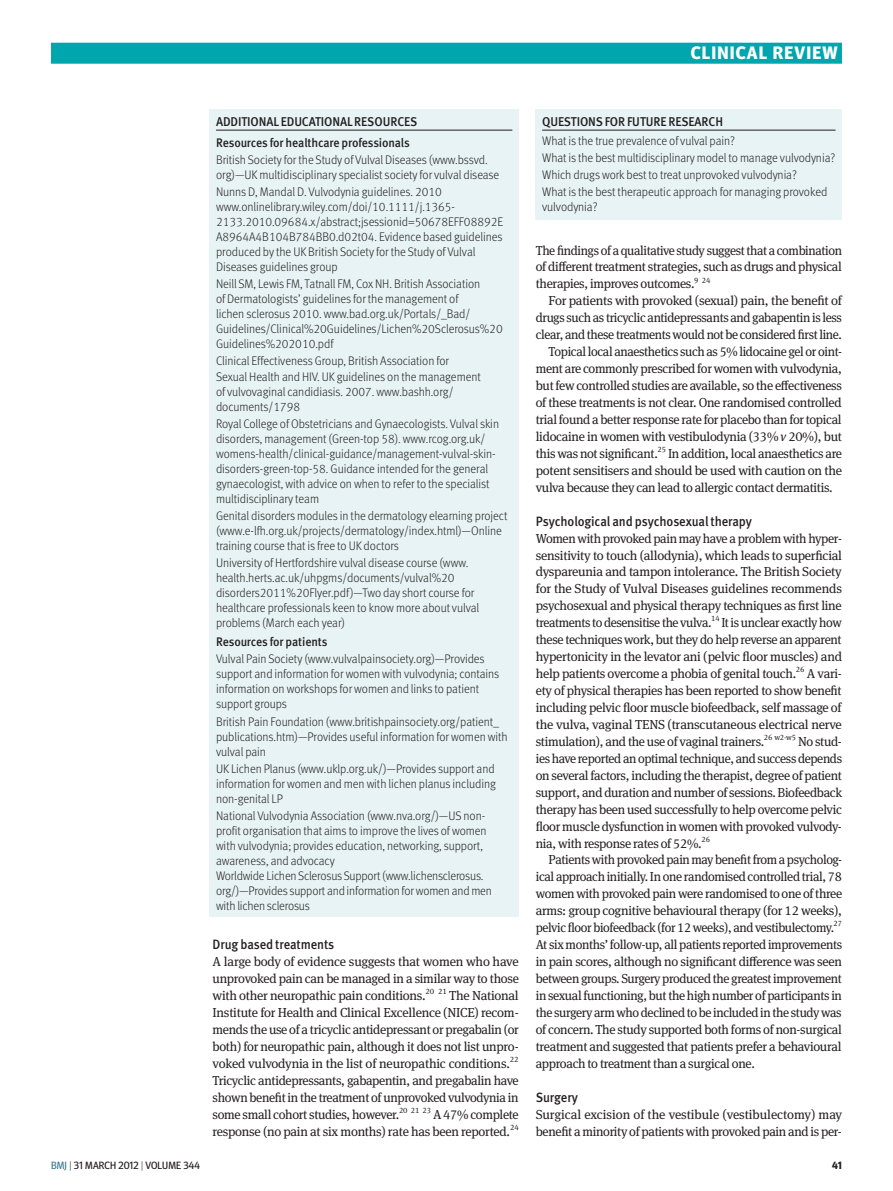
<style>
.page{position:relative;width:893px;height:1191px;background:#fff}
.page>*{position:absolute;margin:0;border:0;box-sizing:border-box;transform-origin:0 0}
.t1{font:700 18px "Meta Headline OT";letter-spacing:.06em;color:#fff}
.subhead2_crosshead_b{font:500 13.5px "Meta Pro";letter-spacing:-.01em;color:#231f20;scale:.93 1}
.body{font:13.05px/17px "Meta Serif Pro";letter-spacing:-.025em;color:#231f20;text-align:justify}
.body_indent{font:13.05px/17px "Meta Serif Pro";letter-spacing:-.025em;color:#231f20;text-align:justify;scale:.96 1}
.body-2{font:13.05px/17px "Meta Serif Pro";letter-spacing:-.025em;color:#231f20;text-align:justify;scale:.96 1}
.body_indent-2{font:13.05px/17px "Meta Serif Pro";letter-spacing:-.025em;color:#231f20;text-align:justify}
.box_text_head_caps{font:500 12.75px "Meta Pro";letter-spacing:-.01em;color:#231f20;scale:.95 1}
.box_text_list{font:300 12.45px/15px "Meta Pro";letter-spacing:-.005em;color:#231f20;scale:.95 1}
.box_text{font:300 12.45px/15px "Meta Pro";letter-spacing:-.015em;color:#231f20;scale:.95 1}
.box_text_bold{font:500 12.45px "Meta Pro";letter-spacing:-.015em;color:#231f20;scale:.95 1}
.t2{font:10.5px "Meta Headline OT";letter-spacing:.01em;color:#231f20}
.t3{font:700 10.5px "Meta Headline OT";color:#231f20}
.body-3{font:7.8px "Meta Serif Pro";letter-spacing:-.025em;color:#231f20}
.body-4{font:7.8px "Meta Serif Pro";letter-spacing:-.025em;color:#231f20;scale:.96 1}
.s1{font-style:italic}
.s2{color:#3c7b93}
.s3{font-weight:300}
</style>
<div class="page">
<div style="left:51px;top:43px;width:791px;height:21px;background:#00a6ad"></div>
<div style="left:536px;top:109px;width:306px;height:111px;background:#e7f3f4"></div>
<hr style="left:542px;top:130px;width:294px;height:1px;background:#231f20">
<div style="left:210px;top:109px;width:309px;height:808px;background:#e7f3f4"></div>
<hr style="left:216px;top:130px;width:296px;height:1px;background:#231f20">
<h1 class="t1" style="left:691px;top:42px;width:148px">CLINICAL REVIEW</h1>
<p class="box_text_head_caps" style="left:216px;top:111px;width:213px">ADDITIONAL EDUCATIONAL RESOURCES</p>
<p class="box_text_bold" style="left:216px;top:133px;width:205px">Resources for healthcare professionals</p>
<p class="box_text_list" style="left:216px;top:152px;width:300px">British Society for the Study of Vulval Diseases (www.bssvd. org)—UK multidisciplinary specialist society for vulval disease</p>
<p class="box_text_list" style="left:216px;top:184px;width:304px">Nunns D, Mandal D. Vulvodynia guidelines. 2010 www.onlinelibrary.wiley.com/doi/10.1111/j.1365- 2133.2010.09684.x/abstract;jsessionid=50678EFF08892E A8964A4B104B784BB0.d02t04. Evidence based guidelines produced by the UK British Society for the Study of Vulval Diseases guidelines group</p>
<p class="box_text_list" style="left:216px;top:276px;width:303px">Neill SM, Lewis FM, Tatnall FM, Cox NH. British Association<br>of Dermatologists’ guidelines for the management of<br>lichen sclerosus 2010. www.bad.org.uk/Portals/_Bad/ Guidelines/Clinical%20Guidelines/Lichen%20Sclerosus%20<br>Guidelines%202010.pdf</p>
<p class="box_text_list" style="left:216px;top:353px;width:280px">Clinical Effectiveness Group, British Association for Sexual Health and HIV. UK guidelines on the management of vulvovaginal candidiasis. 2007. www.bashh.org/ documents/1798</p>
<p class="box_text_list" style="left:216px;top:415px;width:299px">Royal College of Obstetricians and Gynaecologists. Vulval skin disorders, management (Green-top 58). www.rcog.org.uk/ womens-health/clinical-guidance/management-vulval-skin&shy;disorders-green-top-58. Guidance intended for the general gynaecologist, with advice on when to refer to the specialist multidisciplinary team</p>
<p class="box_text_list" style="left:216px;top:507px;width:308px">Genital disorders modules in the dermatology elearning project (www.e-lfh.org.uk/projects/dermatology/index.html)—Online training course that is free to UK doctors</p>
<p class="box_text_list" style="left:216px;top:554px;width:279px">University of Hertfordshire vulval disease course (www. health.herts.ac.uk/uhpgms/documents/vulval%20 disorders2011%20Flyer.pdf)—Two day short course for healthcare professionals keen to know more about vulval problems (March each year)</p>
<p class="box_text_bold" style="left:216px;top:632px;width:119px">Resources for patients</p>
<p class="box_text_list" style="left:216px;top:651px;width:300px">Vulval Pain Society (www.vulvalpainsociety.org)—Provides support and information for women with vulvodynia; contains information on workshops for women and links to patient support groups</p>
<p class="box_text_list" style="left:216px;top:713px;width:308px">British Pain Foundation (www.britishpainsociety.org/patient_ publications.htm)—Provides useful information for women with vulval pain</p>
<p class="box_text_list" style="left:216px;top:760px;width:296px;text-align:justify">UK Lichen Planus (www.uklp.org.uk/)—Provides support and information for women and men with lichen planus including non-genital LP</p>
<p class="box_text_list" style="left:216px;top:807px;width:286px">National Vulvodynia Association (www.nva.org/)—US non&shy;profit organisation that aims to improve the lives of women with vulvodynia; provides education, networking, support, awareness, and advocacy</p>
<p class="box_text" style="left:216px;top:867px;width:292px">Worldwide Lichen Sclerosus Support (www.lichensclerosus. org/)—Provides support and information for women and men with lichen sclerosus</p>
<p class="subhead2_crosshead_b" style="left:213px;top:934px;width:132px">Drug based treatments</p>
<p class="body" style="left:213px;top:952px;width:308px">A large body of evidence suggests that women who have unprovoked pain can be managed in a similar way to those with other neuropathic pain conditions.<sup>20</sup> <sup>21</sup> The National Institute for Health and Clinical Excellence (NICE) recom&shy;mends the use of a tricyclic antidepressant or pregabalin (or both) for neuropathic pain, although it does not list unpro&shy;voked vulvodynia in the list of neuropathic conditions.</p>
<p class="body-3" style="left:510px;top:1053px;width:10px">22</p>
<p class="body" style="left:213px;top:1071px;width:308px">Tricyclic antidepressants, gabapentin, and pregabalin have shown benefit in the treatment of unprovoked vulvodynia in some small cohort studies, however.</p>
<p class="body-3" style="left:399px;top:1104px;width:34px">20 21 23</p>
<p class="body" style="left:213px;top:1104px;width:308px;text-align:right">A 47% complete<br>response (no pain at six months) rate has been reported.<sup>24</sup></p>
<p class="box_text_head_caps" style="left:542px;top:111px;width:192px">QUESTIONS FOR FUTURE RESEARCH</p>
<p class="box_text_list" style="left:542px;top:132px;width:205px">What is the true prevalence of vulval pain?</p>
<p class="box_text_list" style="left:542px;top:149px;width:310px">What is the best multidisciplinary model to manage vulvodynia?</p>
<p class="box_text_list" style="left:542px;top:167px;width:270px">Which drugs work best to treat unprovoked vulvodynia?</p>
<p class="box_text_list" style="left:542px;top:184px;width:302px">What is the best therapeutic approach for managing provoked vulvodynia?</p>
<p class="body-2" style="left:536px;top:241px;width:321px">The findings of a qualitative study suggest that a combination of different treatment strategies, such as drugs and physical therapies, improves outcomes.<sup>9</sup> <sup>24</sup></p>
<p class="body_indent-2" style="left:536px;top:292px;width:308px;text-indent:13px">For patients with provoked (sexual) pain, the benefit of drugs such as tricyclic antidepressants and gabapentin is less clear, and these treatments would not be considered first line.</p>
<p class="body_indent" style="left:536px;top:342px;width:321px;text-indent:13px">Topical local anaesthetics such as 5% lidocaine gel or oint&shy;ment are commonly prescribed for women with vulvodynia, but few controlled studies are available, so the effectiveness of these treatments is not clear. One randomised controlled trial found a better response rate for placebo than for topical lidocaine in women with vestibulodynia (33% <span class="s1">v</span> 20%), but this was not significant.<sup>25</sup> In addition, local anaesthetics are potent sensitisers and should be used with caution on the vulva because they can lead to allergic contact dermatitis.</p>
<p class="subhead2_crosshead_b" style="left:536px;top:510px;width:234px">Psychological and psychosexual therapy</p>
<p class="body" style="left:536px;top:529px;width:308px">Women with provoked pain may have a problem with hyper&shy;sensitivity to touch (allodynia), which leads to superficial dyspareunia and tampon intolerance. The British Society for the Study of Vulval Diseases guidelines recommends psychosexual and physical therapy techniques as first line treatments to desensitise the vulva.</p>
<p class="body-4" style="left:711px;top:613px;width:10px">14</p>
<p class="body-2" style="left:536px;top:613px;width:321px;text-indent:186px">It is unclear exactly how these techniques work, but they do help reverse an apparent hypertonicity in the levator ani (pelvic floor muscles) and help patients overcome a phobia of genital touch.</p>
<p class="body-3" style="left:796px;top:664px;width:10px">26</p>
<p class="body" style="left:536px;top:664px;width:308px;text-indent:271px">A vari&shy;ety of physical therapies has been reported to show benefit including pelvic floor muscle biofeedback, self massage of the vulva, vaginal TENS (transcutaneous electrical nerve stimulation), and the use of vaginal trainers.</p>
<p class="body-3" style="left:764px;top:731px;width:34px">26 w2-w5</p>
<p class="body" style="left:536px;top:732px;width:308px;text-indent:262px">No stud&shy;ies have reported an optimal technique, and success depends on several factors, including the therapist, degree of patient support, and duration and number of sessions. Biofeedback therapy has been used successfully to help overcome pelvic floor muscle dysfunction in women with provoked vulvody&shy;nia, with response rates of 52%.<sup>26</sup></p>
<p class="body_indent" style="left:536px;top:850px;width:321px;text-indent:13px">Patients with provoked pain may benefit from a psycholog&shy;ical approach initially. In one randomised controlled trial, 78 women with provoked pain were randomised to one of three arms: group cognitive behavioural therapy (for 12 weeks), pelvic floor biofeedback (for 12 weeks), and vestibulectomy.<sup>27<br></sup>At six months’ follow-up, all patients reported improvements in pain scores, although no significant difference was seen between groups. Surgery produced the greatest improvement in sexual functioning, but the high number of participants in the surgery arm who declined to be included in the study was of concern. The study supported both forms of non-surgical treatment and suggested that patients prefer a behavioural approach to treatment than a surgical one.</p>
<p class="subhead2_crosshead_b" style="left:536px;top:1086px;width:47px">Surgery</p>
<p class="body" style="left:536px;top:1104px;width:308px">Surgical excision of the vestibule (vestibulectomy) may benefit a minority of patients with provoked pain and is per-</p>
<p class="t2" style="left:51px;top:1159px;width:150px"><span class="s2">BMJ</span> <span class="s3">|</span> 31 MARCH 2012 <span class="s3">|</span> VOLUME 344</p>
<p class="t3" style="left:832px;top:1159px;width:11px">41</p>
</div>
